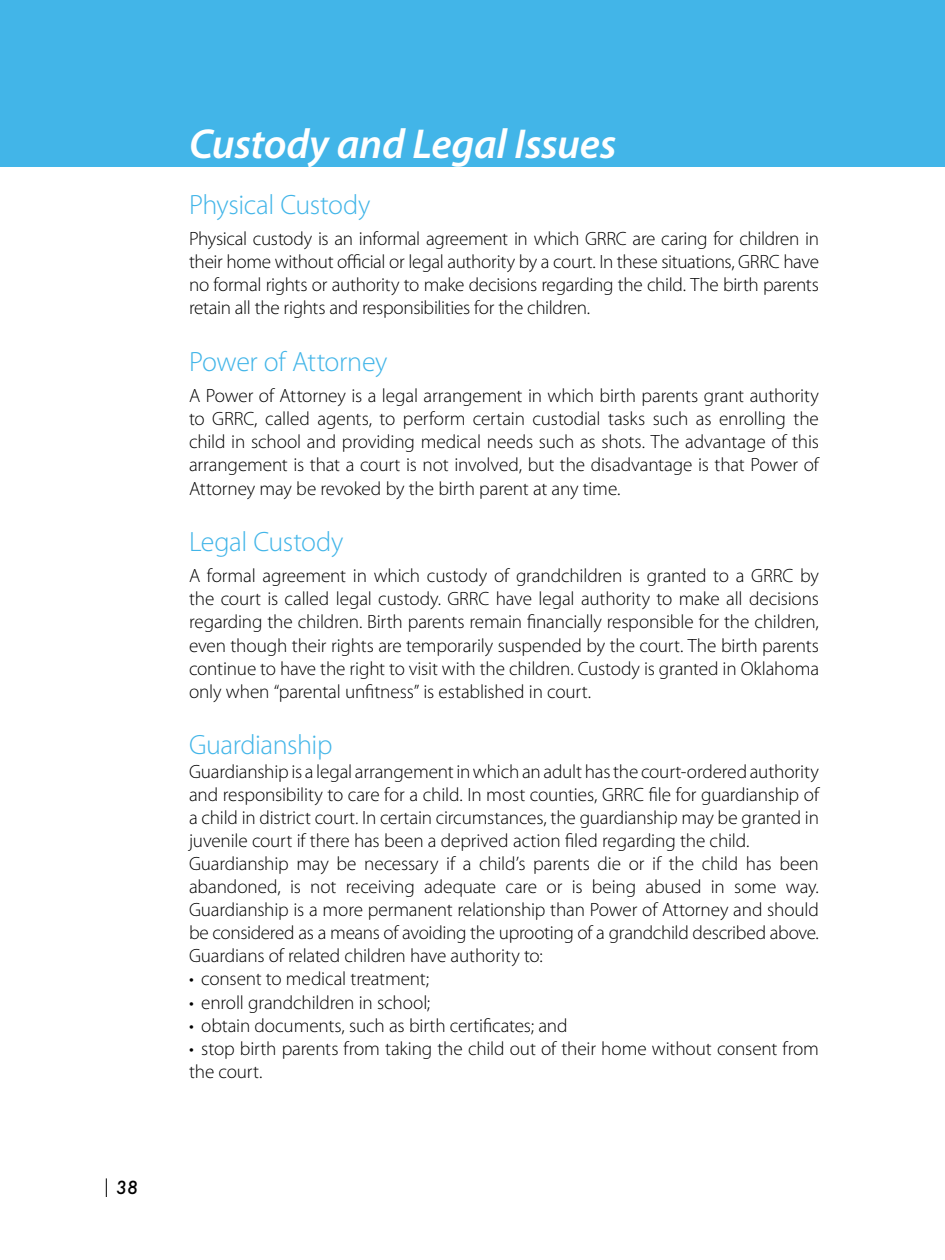
<style>
.page{position:relative;width:945px;height:1260px;background:#fff}
.page>*{position:absolute;margin:0;border:0;box-sizing:border-box;transform-origin:0 0}
.t1{font:italic 600 42px "Myriad Pro";letter-spacing:-.005em;color:#fff}
.t2{font:300 28px "Myriad Pro";letter-spacing:-.015em;color:#42b5e8}
.t3{font:300 19.25px/23.1px "Myriad Pro";letter-spacing:-.01em;color:#000;text-align:justify}
.t4{font:italic 500 17.5px "Futura";color:#000}
</style>
<div class="page">
<div style="left:0;top:0;width:945px;height:166px;background:#42b5e8"></div>
<svg style="left:106px;top:1178px;width:1px;height:19px"></svg>
<p class="t4" style="left:116px;top:1175px;width:23px">38</p>
<h2 class="t1" style="left:189px;top:117px;width:429px">Custody and Legal Issues</h2>
<h3 class="t2" style="left:189px;top:188px;width:183px">Physical Custody</h3>
<p class="t3" style="left:189px;top:227px;width:632px">Physical custody is an informal agreement in which GRRC are caring for children in their home without official or legal authority by a court. In these situations, GRRC have no formal rights or authority to make decisions regarding the child. The birth parents retain all the rights and responsibilities for the children.</p>
<h3 class="t2" style="left:189px;top:345px;width:200px">Power of Attorney</h3>
<p class="t3" style="left:189px;top:384px;width:631px">A Power of Attorney is a legal arrangement in which birth parents grant authority to GRRC, called agents, to perform certain custodial tasks such as enrolling the child in school and providing medical needs such as shots. The advantage of this arrangement is that a court is not involved, but the disadvantage is that Power of Attorney may be revoked by the birth parent at any time.</p>
<h3 class="t2" style="left:189px;top:525px;width:156px">Legal Custody</h3>
<p class="t3" style="left:189px;top:564px;width:632px">A formal agreement in which custody of grandchildren is granted to a GRRC by the court is called legal custody. GRRC have legal authority to make all decisions regarding the children. Birth parents remain financially responsible for the children, even though their rights are temporarily suspended by the court. The birth parents continue to have the right to visit with the children. Custody is granted in Oklahoma only when “parental unfitness” is established in court.</p>
<h3 class="t2" style="left:189px;top:728px;width:145px">Guardianship</h3>
<p class="t3" style="left:189px;top:759px;width:632px;text-align:left">Guardianship is a legal arrangement in which an adult has the court-ordered authority and responsibility to care for a child. In most counties, GRRC file for guardianship of a child in district court. In certain circumstances, the guardianship may be granted in juvenile court if there has been a deprived action filed regarding the child.<br>Guardianship may be necessary if a child’s parents die or if the child has been abandoned, is not receiving adequate care or is being abused in some way.<br>Guardianship is a more permanent relationship than Power of Attorney and should be considered as a means of avoiding the uprooting of a grandchild described above.<br>Guardians of related children have authority to:</p>
<p class="t3" style="left:189px;top:967px;width:242px">• consent to medical treatment;</p>
<p class="t3" style="left:189px;top:990px;width:243px">• enroll grandchildren in school;</p>
<p class="t3" style="left:189px;top:1013px;width:380px">• obtain documents, such as birth certificates; and</p>
<p class="t3" style="left:189px;top:1037px;width:631px">• stop birth parents from taking the child out of their home without consent from the court.</p>
</div>
